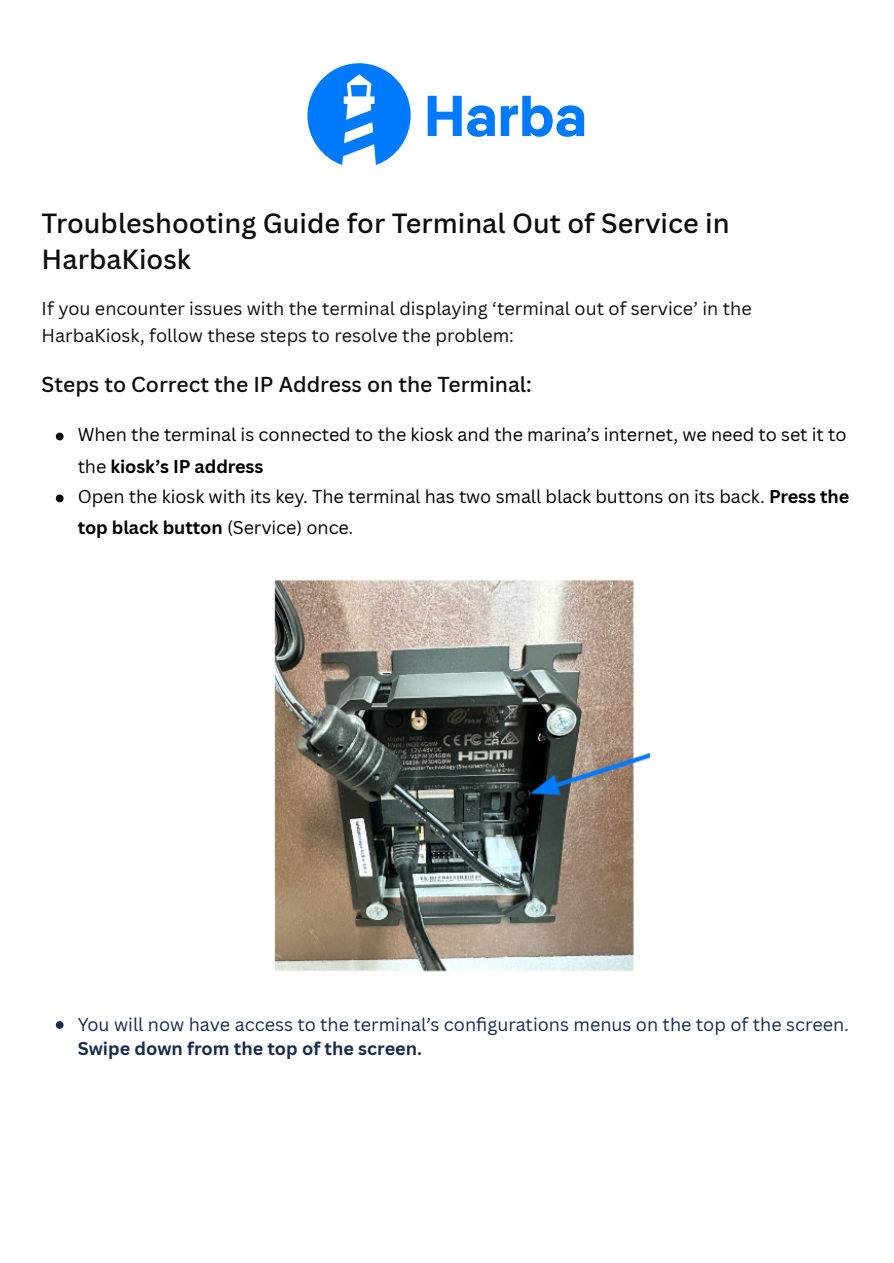
<style>
.page{position:relative;width:894px;height:1263px;background:#fff}
.page>*{position:absolute;margin:0;border:0;box-sizing:border-box;transform-origin:0 0}
.t1{font:500 27px/36px "Canva Sans";color:#0d0d0d}
.t2{font:500 21px "Canva Sans";color:#0d0d0d}
.t3{font:18px/31.5px "Canva Sans";letter-spacing:-.005em;color:#000}
.t4{font:18px/27px "Canva Sans";color:#0d0d0d}
.t5{font:18px/24.8px "Canva Sans";color:#172b4d}
.s1{font-weight:700}
</style>
<div class="page">
<svg style="left:307px;top:63px;width:103px;height:102px"></svg>
<svg style="left:427px;top:96px;width:157px;height:41px"></svg>
<svg style="left:56px;top:433px;width:7px;height:7px"></svg>
<svg style="left:56px;top:495px;width:7px;height:7px"></svg>
<img style="left:274px;top:579px;width:375px;height:393px">
<svg style="left:56px;top:1021px;width:7px;height:8px"></svg>
<h1 class="t1" style="left:42px;top:204px;width:689px">Troubleshooting Guide for Terminal Out of Service in<br>HarbaKiosk</h1>
<p class="t4" style="left:42px;top:295px;width:711px">If you encounter issues with the terminal displaying ‘terminal out of service’ in the<br>HarbaKiosk, follow these steps to resolve the problem:</p>
<h3 class="t2" style="left:42px;top:369px;width:491px">Steps to Correct the IP Address on the Terminal:</h3>
<p class="t3" style="left:78px;top:418px;width:770px">When the terminal is connected to the kiosk and the marina’s internet, we need to set it to the <span class="s1">kiosk’s IP address</span></p>
<p class="t3" style="left:78px;top:480px;width:773px">Open the kiosk with its key. The terminal has two small black buttons on its back. <span class="s1">Press the top black button</span> (Service) once.</p>
<p class="t5" style="left:78px;top:1011px;width:772px">You will now have access to the terminal’s configurations menus on the top of the screen.<br><span class="s1">Swipe down from the top of the screen.</span></p>
</div>
